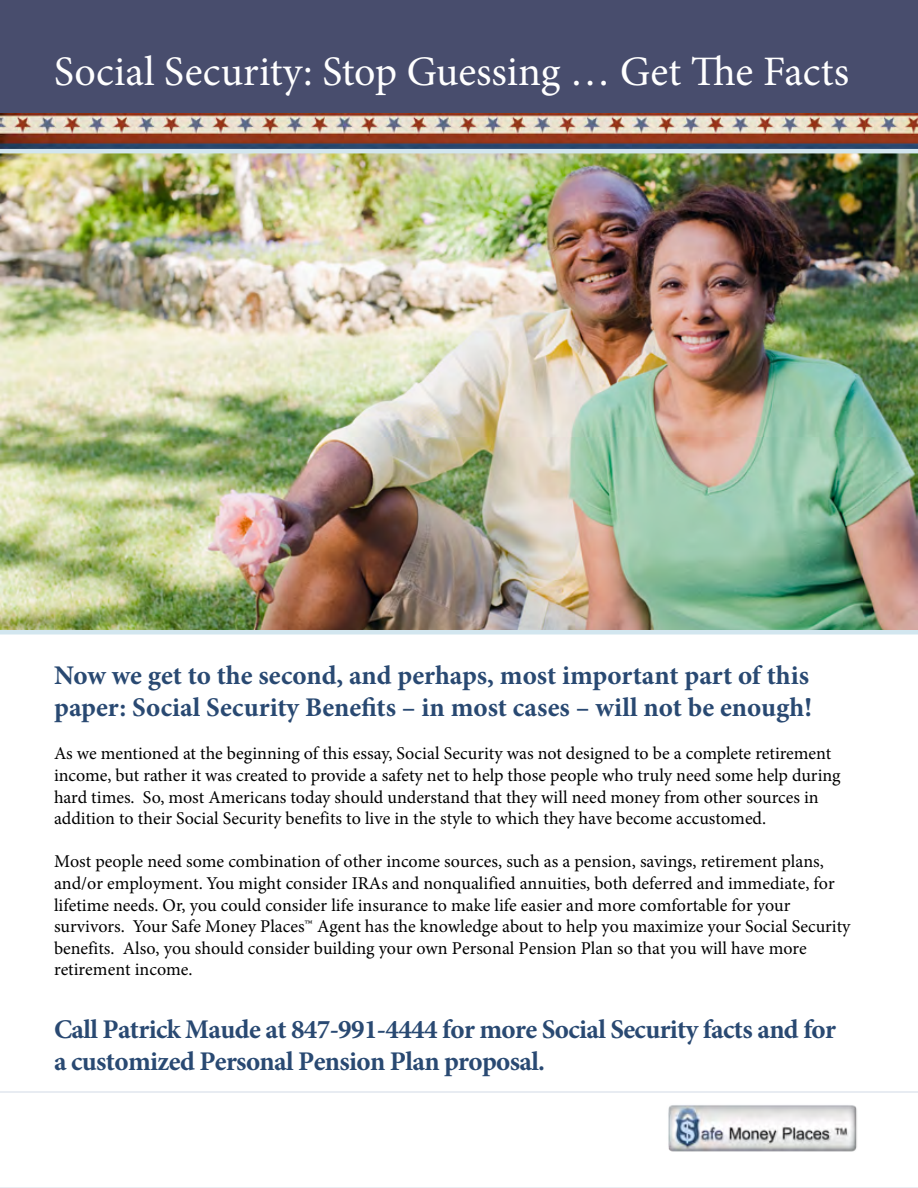
<style>
.page{position:relative;width:918px;height:1188px;background:#fff}
.page>*{position:absolute;margin:0;border:0;box-sizing:border-box;transform-origin:0 0}
.t1{font:42px "Minion Pro";color:#fff}
.t2{font:700 27px/32.4px "Minion Pro";color:#294972}
.t3{font:700 27px/32.4px "Minion Pro";letter-spacing:-.02em;color:#294972}
.t4{font:18px/21.6px "Minion Pro";color:#000}
</style>
<div class="page">
<svg style="left:0;top:1091px;width:918px;height:97px"></svg>
<img style="left:0;top:112px;width:918px;height:37px">
<div style="left:0;top:0;width:918px;height:112px;background:#484d6d"></div>
<img style="left:0;top:149px;width:918px;height:485px">
<img style="left:660px;top:1102px;width:204px;height:52px">
<h1 class="t1" style="left:54px;top:43px;width:797px">Social Security: Stop Guessing … Get The Facts</h1>
<h2 class="t2" style="left:54px;top:659px;width:760px">Now we get to the second, and perhaps, most important part of this paper: Social Security Benefits – in most cases – will not be enough!</h2>
<p class="t4" style="left:54px;top:743px;width:788px">As we mentioned at the beginning of this essay, Social Security was not designed to be a complete retirement income, but rather it was created to provide a safety net to help those people who truly need some help during hard times. So, most Americans today should understand that they will need money from other sources in addition to their Social Security benefits to live in the style to which they have become accustomed.</p>
<p class="t4" style="left:54px;top:851px;width:798px">Most people need some combination of other income sources, such as a pension, savings, retirement plans, and/or employment. You might consider IRAs and nonqualified annuities, both deferred and immediate, for lifetime needs. Or, you could consider life insurance to make life easier and more comfortable for your survivors. Your Safe Money Places™ Agent has the knowledge about to help you maximize your Social Security benefits. Also, you should consider building your own Personal Pension Plan so that you will have more retirement income.</p>
<h2 class="t3" style="left:54px;top:1013px;width:784px">Call Patrick Maude at 847-991-4444 for more Social Security facts and for a customized Personal Pension Plan proposal.</h2>
</div>
